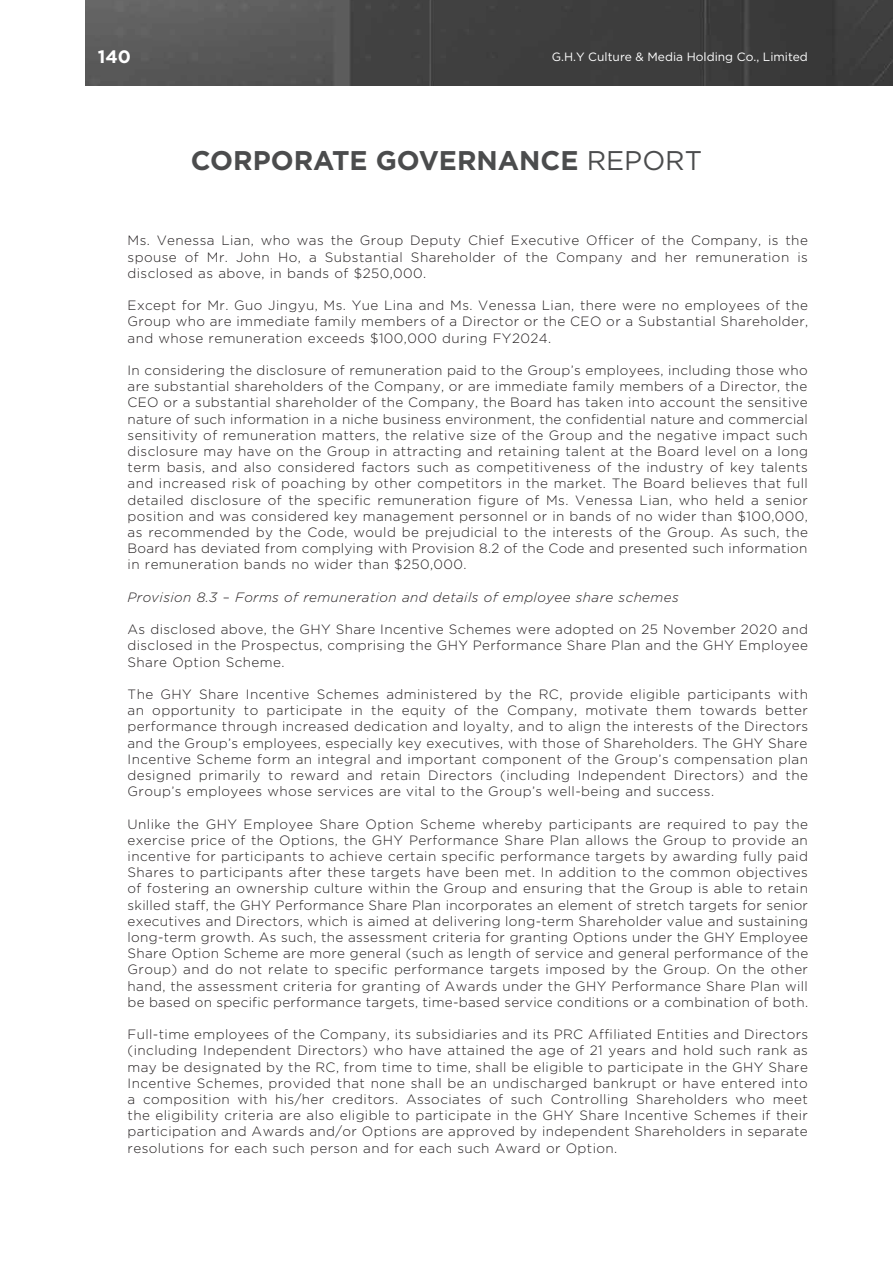
<style>
.page{position:relative;width:893px;height:1263px;background:#fff}
.page>*{position:absolute;margin:0;border:0;box-sizing:border-box;transform-origin:0 0}
.t1{font:700 27px "Gotham";color:#4b4c4d}
.t2{font:700 18px "Gotham";color:#fff}
.t3{font:300 13.5px/16.2px "Gotham";letter-spacing:.03em;color:#231f20;text-align:justify}
.t4{font:italic 300 13.5px "Gotham";letter-spacing:.03em;color:#231f20}
.t5{font:12px "Gotham";color:#fff}
.s1{font-weight:400}
.s2{font-style:normal}
</style>
<div class="page">
<img style="left:85px;top:0;width:808px;height:85px">
<h2 class="t2" style="left:98px;top:44px;width:35px">140</h2>
<p class="t5" style="left:552px;top:49px;width:258px">G.H.Y Culture &amp; Media Holding Co., Limited</p>
<h1 class="t1" style="left:191px;top:143px;width:513px">CORPORATE GOVERNANCE <span class="s1">REPORT</span></h1>
<p class="t3" style="left:128px;top:232px;width:682px">Ms. Venessa Lian, who was the Group Deputy Chief Executive Officer of the Company, is the spouse of Mr. John Ho, a Substantial Shareholder of the Company and her remuneration is disclosed as above, in bands of $250,000.</p>
<p class="t3" style="left:128px;top:297px;width:682px">Except for Mr. Guo Jingyu, Ms. Yue Lina and Ms. Venessa Lian, there were no employees of the Group who are immediate family members of a Director or the CEO or a Substantial Shareholder, and whose remuneration exceeds $100,000 during FY2024.</p>
<p class="t3" style="left:128px;top:362px;width:682px">In considering the disclosure of remuneration paid to the Group’s employees, including those who are substantial shareholders of the Company, or are immediate family members of a Director, the CEO or a substantial shareholder of the Company, the Board has taken into account the sensitive nature of such information in a niche business environment, the confidential nature and commercial sensitivity of remuneration matters, the relative size of the Group and the negative impact such disclosure may have on the Group in attracting and retaining talent at the Board level on a long term basis, and also considered factors such as competitiveness of the industry of key talents and increased risk of poaching by other competitors in the market. The Board believes that full detailed disclosure of the specific remuneration figure of Ms. Venessa Lian, who held a senior position and was considered key management personnel or in bands of no wider than $100,000, as recommended by the Code, would be prejudicial to the interests of the Group. As such, the Board has deviated from complying with Provision 8.2 of the Code and presented such information in remuneration bands no wider than $250,000.</p>
<p class="t4" style="left:128px;top:590px;width:553px">Provision 8.3 <span class="s2">–</span> Forms of remuneration and details of employee share schemes</p>
<p class="t3" style="left:128px;top:621px;width:682px">As disclosed above, the GHY Share Incentive Schemes were adopted on 25 November 2020 and disclosed in the Prospectus, comprising the GHY Performance Share Plan and the GHY Employee Share Option Scheme.</p>
<p class="t3" style="left:128px;top:686px;width:682px">The GHY Share Incentive Schemes administered by the RC, provide eligible participants with an opportunity to participate in the equity of the Company, motivate them towards better performance through increased dedication and loyalty, and to align the interests of the Directors and the Group’s employees, especially key executives, with those of Shareholders. The GHY Share Incentive Scheme form an integral and important component of the Group’s compensation plan designed primarily to reward and retain Directors (including Independent Directors) and the Group’s employees whose services are vital to the Group’s well-being and success.</p>
<p class="t3" style="left:128px;top:815px;width:682px">Unlike the GHY Employee Share Option Scheme whereby participants are required to pay the exercise price of the Options, the GHY Performance Share Plan allows the Group to provide an incentive for participants to achieve certain specific performance targets by awarding fully paid Shares to participants after these targets have been met. In addition to the common objectives of fostering an ownership culture within the Group and ensuring that the Group is able to retain skilled staff, the GHY Performance Share Plan incorporates an element of stretch targets for senior executives and Directors, which is aimed at delivering long-term Shareholder value and sustaining long-term growth. As such, the assessment criteria for granting Options under the GHY Employee Share Option Scheme are more general (such as length of service and general performance of the Group) and do not relate to specific performance targets imposed by the Group. On the other hand, the assessment criteria for granting of Awards under the GHY Performance Share Plan will be based on specific performance targets, time-based service conditions or a combination of both.</p>
<p class="t3" style="left:128px;top:1026px;width:682px">Full-time employees of the Company, its subsidiaries and its PRC Affiliated Entities and Directors (including Independent Directors) who have attained the age of 21 years and hold such rank as may be designated by the RC, from time to time, shall be eligible to participate in the GHY Share Incentive Schemes, provided that none shall be an undischarged bankrupt or have entered into a composition with his/her creditors. Associates of such Controlling Shareholders who meet the eligibility criteria are also eligible to participate in the GHY Share Incentive Schemes if their participation and Awards and/or Options are approved by independent Shareholders in separate resolutions for each such person and for each such Award or Option.</p>
</div>
